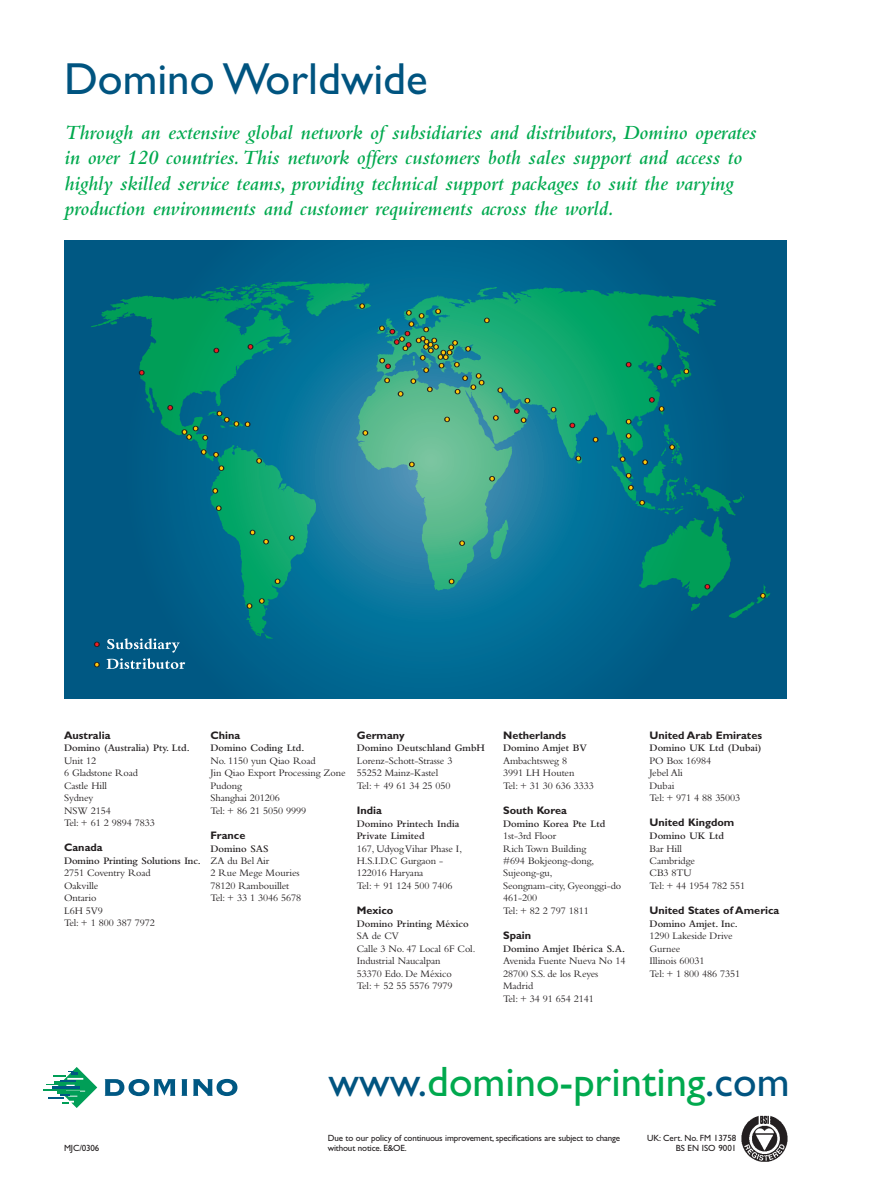
<style>
.page{position:relative;width:893px;height:1191px;background:#fff}
.page>*{position:absolute;margin:0;border:0;box-sizing:border-box;transform-origin:0 0}
.t1{font:45px "Gill Sans";color:#005480}
.t2{font:42.6px "Gill Sans";color:#00a94e}
.t3{font:italic 600 21px/25.5px "Bembo";color:#00a94e}
.t4{font:700 10.95px "Gill Sans";color:#231f20}
.t5{font:10.35px/12.5px "Bembo";letter-spacing:-.01em;color:#231f20}
.t6{font:600 10.35px/12.5px "Bembo";color:#231f20}
.t7{font:9px/9.8px "Gill Sans";letter-spacing:-.015em;color:#231f20}
.s1{color:#005480}
</style>
<div class="page">
<svg style="left:181px;top:1079px;width:6px;height:16px"></svg>
<svg style="left:193px;top:1079px;width:44px;height:17px"></svg>
<svg style="left:105px;top:1079px;width:70px;height:17px"></svg>
<hr style="left:43px;top:1088px;width:22px;height:2px;background:#009e57">
<svg style="left:47px;top:1067px;width:50px;height:41px"></svg>
<svg style="left:64px;top:240px;width:723px;height:458px;background:#056d89"></svg>
<svg style="left:94px;top:641px;width:6px;height:6px"></svg>
<svg style="left:94px;top:662px;width:6px;height:5px"></svg>
<svg style="left:107px;top:638px;width:73px;height:14px"></svg>
<svg style="left:107px;top:658px;width:78px;height:11px"></svg>
<svg style="left:361px;top:291px;width:355px;height:202px;background:#1e9484"></svg>
<svg style="left:139px;top:370px;width:5px;height:5px"></svg>
<svg style="left:214px;top:348px;width:5px;height:5px"></svg>
<svg style="left:570px;top:423px;width:5px;height:5px"></svg>
<svg style="left:626px;top:473px;width:5px;height:5px"></svg>
<svg style="left:705px;top:584px;width:5px;height:5px"></svg>
<svg style="left:626px;top:362px;width:5px;height:5px"></svg>
<svg style="left:657px;top:365px;width:5px;height:5px"></svg>
<svg style="left:168px;top:405px;width:5px;height:5px"></svg>
<svg style="left:248px;top:344px;width:5px;height:5px"></svg>
<svg style="left:182px;top:426px;width:26px;height:14px"></svg>
<svg style="left:245px;top:421px;width:5px;height:6px"></svg>
<svg style="left:449px;top:579px;width:5px;height:5px"></svg>
<svg style="left:459px;top:540px;width:6px;height:6px"></svg>
<svg style="left:489px;top:476px;width:6px;height:5px"></svg>
<svg style="left:409px;top:462px;width:5px;height:5px"></svg>
<svg style="left:363px;top:430px;width:5px;height:5px"></svg>
<svg style="left:444px;top:417px;width:6px;height:5px"></svg>
<svg style="left:493px;top:415px;width:5px;height:5px"></svg>
<svg style="left:498px;top:387px;width:5px;height:6px"></svg>
<svg style="left:514px;top:398px;width:16px;height:25px"></svg>
<svg style="left:551px;top:407px;width:5px;height:5px"></svg>
<svg style="left:576px;top:456px;width:5px;height:5px"></svg>
<svg style="left:593px;top:437px;width:5px;height:5px"></svg>
<svg style="left:626px;top:433px;width:5px;height:5px"></svg>
<svg style="left:642px;top:459px;width:6px;height:6px"></svg>
<svg style="left:669px;top:444px;width:6px;height:6px"></svg>
<svg style="left:649px;top:397px;width:15px;height:14px"></svg>
<svg style="left:684px;top:369px;width:5px;height:5px"></svg>
<svg style="left:359px;top:303px;width:6px;height:6px"></svg>
<svg style="left:379px;top:309px;width:111px;height:87px;background:#33997f"></svg>
<svg style="left:620px;top:456px;width:5px;height:6px"></svg>
<svg style="left:628px;top:485px;width:6px;height:5px"></svg>
<svg style="left:639px;top:500px;width:6px;height:5px"></svg>
<svg style="left:760px;top:593px;width:6px;height:5px"></svg>
<svg style="left:626px;top:419px;width:5px;height:5px"></svg>
<svg style="left:217px;top:411px;width:22px;height:15px"></svg>
<svg style="left:201px;top:449px;width:5px;height:6px"></svg>
<svg style="left:213px;top:452px;width:6px;height:5px"></svg>
<svg style="left:219px;top:465px;width:5px;height:6px"></svg>
<svg style="left:213px;top:488px;width:5px;height:5px"></svg>
<svg style="left:216px;top:505px;width:5px;height:6px"></svg>
<svg style="left:289px;top:535px;width:5px;height:5px"></svg>
<svg style="left:250px;top:530px;width:5px;height:5px"></svg>
<svg style="left:263px;top:539px;width:6px;height:5px"></svg>
<svg style="left:275px;top:578px;width:5px;height:6px"></svg>
<svg style="left:259px;top:598px;width:5px;height:5px"></svg>
<svg style="left:247px;top:603px;width:5px;height:5px"></svg>
<svg style="left:256px;top:458px;width:6px;height:5px"></svg>
<img style="left:741px;top:1115px;width:47px;height:47px">
<h1 class="t1" style="left:64px;top:62px;width:365px">Domino Worldwide</h1>
<p class="t3" style="left:65px;top:122px;width:693px">Through an extensive global network of subsidiaries and distributors, Domino operates in over 120 countries.This network offers customers both sales support and access to highly skilled service teams, providing technical support packages to suit the varying production environments and customer requirements across the world.</p>
<p class="t4" style="left:64px;top:731px;width:48px">Australia</p>
<p class="t6" style="left:64px;top:742px;width:127px">Domino (Australia) Pty. Ltd.</p>
<p class="t5" style="left:64px;top:755px;width:92px">Unit 12<br>6 Gladstone Road<br>Castle Hill<br>Sydney<br>NSW 2154<br>Tel: + 61 2 9894 7833</p>
<p class="t4" style="left:64px;top:843px;width:40px">Canada</p>
<p class="t6" style="left:64px;top:855px;width:138px">Domino Printing Solutions Inc.</p>
<p class="t5" style="left:64px;top:868px;width:92px">2751 Coventry Road<br>Oakville<br>Ontario<br>L6H 5V9<br>Tel: + 1 800 387 7972</p>
<p class="t4" style="left:210px;top:731px;width:31px">China</p>
<p class="t6" style="left:210px;top:742px;width:95px">Domino Coding Ltd.</p>
<p class="t5" style="left:210px;top:755px;width:137px">No. 1150 yun Qiao Road<br>Jin Qiao Export Processing Zone<br>Pudong<br>Shanghai 201206<br>Tel: + 86 21 5050 9999</p>
<p class="t4" style="left:210px;top:831px;width:36px">France</p>
<p class="t6" style="left:210px;top:843px;width:60px">Domino SAS</p>
<p class="t5" style="left:210px;top:855px;width:92px">ZA du Bel Air<br>2 Rue Mege Mouries<br>78120 Rambouillet<br>Tel: + 33 1 3046 5678</p>
<p class="t4" style="left:357px;top:731px;width:49px">Germany</p>
<p class="t6" style="left:357px;top:742px;width:130px">Domino Deutschland GmbH</p>
<p class="t5" style="left:357px;top:755px;width:97px">Lorenz-Schott-Strasse 3<br>55252 Mainz-Kastel<br>Tel: + 49 61 34 25 050</p>
<p class="t4" style="left:357px;top:806px;width:27px">India</p>
<p class="t6" style="left:357px;top:818px;width:104px">Domino Printech India<br>Private Limited</p>
<p class="t5" style="left:357px;top:843px;width:107px">167, Udyog Vihar Phase I,<br>H.S.I.D.C Gurgaon -<br>122016 Haryana<br>Tel: + 91 124 500 7406</p>
<p class="t4" style="left:357px;top:906px;width:38px">Mexico</p>
<p class="t6" style="left:357px;top:918px;width:114px">Domino Printing México</p>
<p class="t5" style="left:357px;top:931px;width:120px">SA de CV<br>Calle 3 No. 47 Local 6F Col.<br>Industrial Naucalpan<br>53370 Edo. De México<br>Tel: + 52 55 5576 7979</p>
<p class="t4" style="left:503px;top:731px;width:65px">Netherlands</p>
<p class="t6" style="left:503px;top:742px;width:85px">Domino Amjet BV</p>
<p class="t5" style="left:503px;top:755px;width:92px">Ambachtsweg 8<br>3991 LH Houten<br>Tel: + 31 30 636 3333</p>
<p class="t4" style="left:503px;top:806px;width:65px">South Korea</p>
<p class="t6" style="left:503px;top:818px;width:104px">Domino Korea Pte Ltd</p>
<p class="t5" style="left:503px;top:830px;width:120px">1st-3rd Floor<br>Rich Town Building<br>#694 Bokjeong-dong,<br>Sujeong-gu,<br>Seongnam-city, Gyeonggi-do<br>461-200<br>Tel: + 82 2 797 1811</p>
<p class="t4" style="left:503px;top:931px;width:30px">Spain</p>
<p class="t6" style="left:503px;top:943px;width:123px">Domino Amjet Ibérica S.A.</p>
<p class="t5" style="left:503px;top:955px;width:124px">Avenida Fuente Nueva No 14<br>28700 S.S. de los Reyes<br>Madrid<br>Tel: + 34 91 654 2141</p>
<p class="t4" style="left:649px;top:731px;width:114px">United Arab Emirates</p>
<p class="t6" style="left:649px;top:742px;width:113px">Domino UK Ltd (Dubai)</p>
<p class="t5" style="left:649px;top:755px;width:92px">PO Box 16984<br>Jebel Ali<br>Dubai<br>Tel: + 971 4 88 35003</p>
<p class="t4" style="left:649px;top:818px;width:86px">United Kingdom</p>
<p class="t6" style="left:649px;top:830px;width:76px">Domino UK Ltd</p>
<p class="t5" style="left:649px;top:843px;width:97px">Bar Hill<br>Cambridge<br>CB3 8TU<br>Tel: + 44 1954 782 551</p>
<p class="t4" style="left:649px;top:906px;width:131px">United States of America</p>
<p class="t6" style="left:649px;top:918px;width:90px">Domino Amjet. Inc.</p>
<p class="t5" style="left:649px;top:931px;width:92px">1290 Lakeside Drive<br>Gurnee<br>Illinois 60031<br>Tel: + 1 800 486 7351</p>
<h2 class="t2" style="left:329px;top:1065px;width:462px"><span class="s1">www.</span>domino-printing<span class="s1">.com</span></h2>
<p class="t7" style="left:328px;top:1133px;width:294px">Due to our policy of continuous improvement, specifications are subject to change without notice. E&amp;OE.</p>
<p class="t7" style="left:64px;top:1143px;width:37px">MJC/0306</p>
<p class="t7" style="left:647px;top:1133px;width:91px;line-height:10.2px;text-align:right">UK: Cert. No. FM 13758<br>BS EN ISO 9001</p>
</div>
